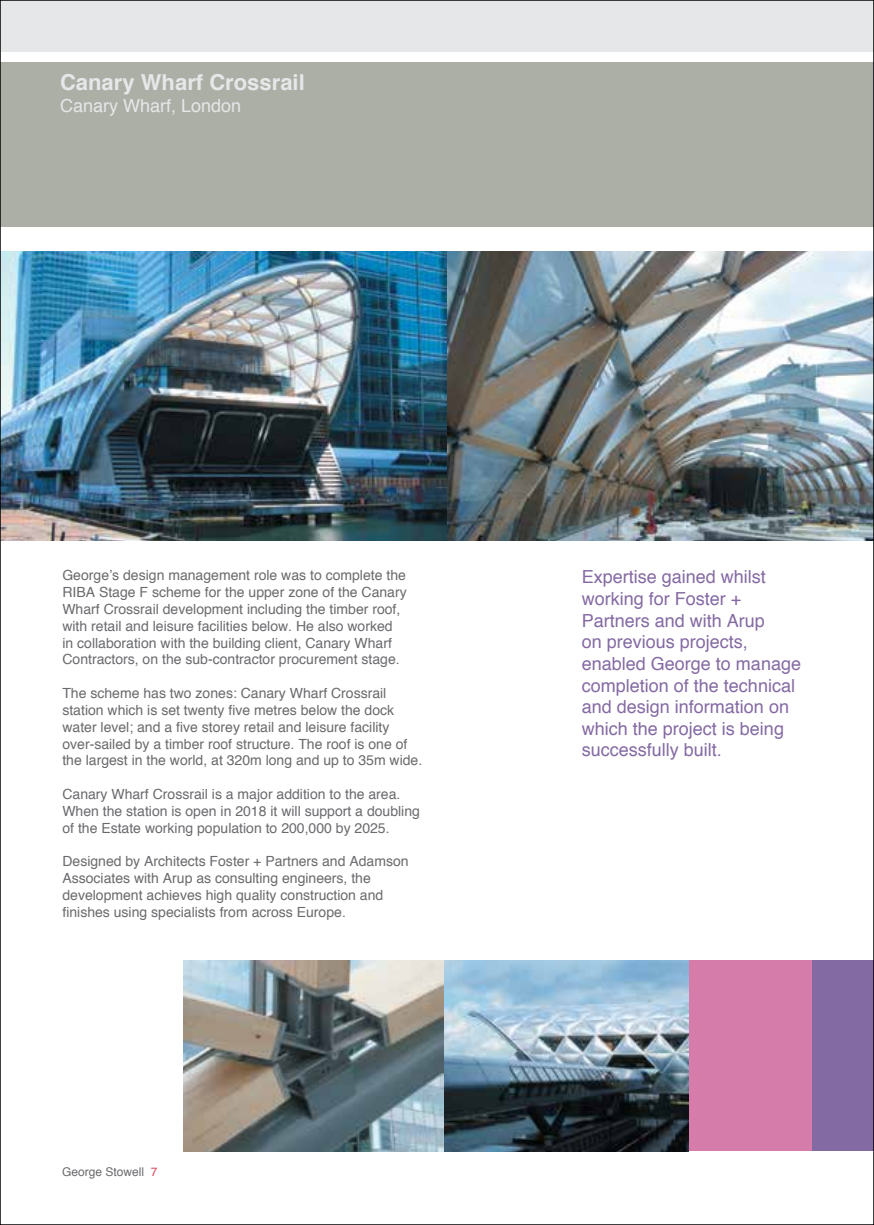
<style>
.page{position:relative;width:874px;height:1225px;background:#fff}
.page>*{position:absolute;margin:0;border:0;box-sizing:border-box;transform-origin:0 0}
.t1{font:700 22px "Helvetica";color:#e6e7e8}
.t2{font:18px/21.6px "Helvetica";color:#846aa3}
.t3{font:18px "Helvetica";color:#e6e7e8}
.t4{font:14px/16.8px "Helvetica";color:#696a6d}
.t5{font:12px "Helvetica";color:#696a6d}
.s1{color:#d9465a}
</style>
<div class="page">
<div style="left:0;top:0;width:873px;height:51px;background:#e6e7e8"></div>
<div style="left:0;top:62px;width:873px;height:165px;background:#acafa6"></div>
<img style="left:2px;top:251px;width:869px;height:289px">
<div style="left:688px;top:960px;width:123px;height:191px;background:#d67caa"></div>
<div style="left:811px;top:960px;width:62px;height:191px;background:#846aa3"></div>
<img style="left:444px;top:960px;width:244px;height:191px">
<img style="left:183px;top:960px;width:261px;height:191px">
<h1 class="t1" style="left:60px;top:65px;width:246px">Canary Wharf Crossrail</h1>
<p class="t3" style="left:60px;top:92px;width:183px">Canary Wharf, London</p>
<p class="t4" style="left:62px;top:567px;width:345px">George’s design management role was to complete the RIBA Stage F scheme for the upper zone of the Canary Wharf Crossrail development including the timber roof, with retail and leisure facilities below. He also worked in collaboration with the building client, Canary Wharf Contractors, on the sub-contractor procurement stage.</p>
<p class="t4" style="left:62px;top:685px;width:361px">The scheme has two zones: Canary Wharf Crossrail station which is set twenty five metres below the dock water level; and a five storey retail and leisure facility over-sailed by a timber roof structure. The roof is one of the largest in the world, at 320m long and up to 35m wide.</p>
<p class="t4" style="left:62px;top:786px;width:359px">Canary Wharf Crossrail is a major addition to the area.<br>When the station is open in 2018 it will support a doubling of the Estate working population to 200,000 by 2025.</p>
<p class="t4" style="left:62px;top:853px;width:347px">Designed by Architects Foster + Partners and Adamson Associates with Arup as consulting engineers, the development achieves high quality construction and finishes using specialists from across Europe.</p>
<p class="t5" style="left:62px;top:1162px;width:97px">George Stowell <span class="s1">7</span></p>
<p class="t2" style="left:581px;top:567px;width:221px">Expertise gained whilst working for Foster +<br>Partners and with Arup<br>on previous projects, enabled George to manage completion of the technical and design information on which the project is being successfully built.</p>
</div>
